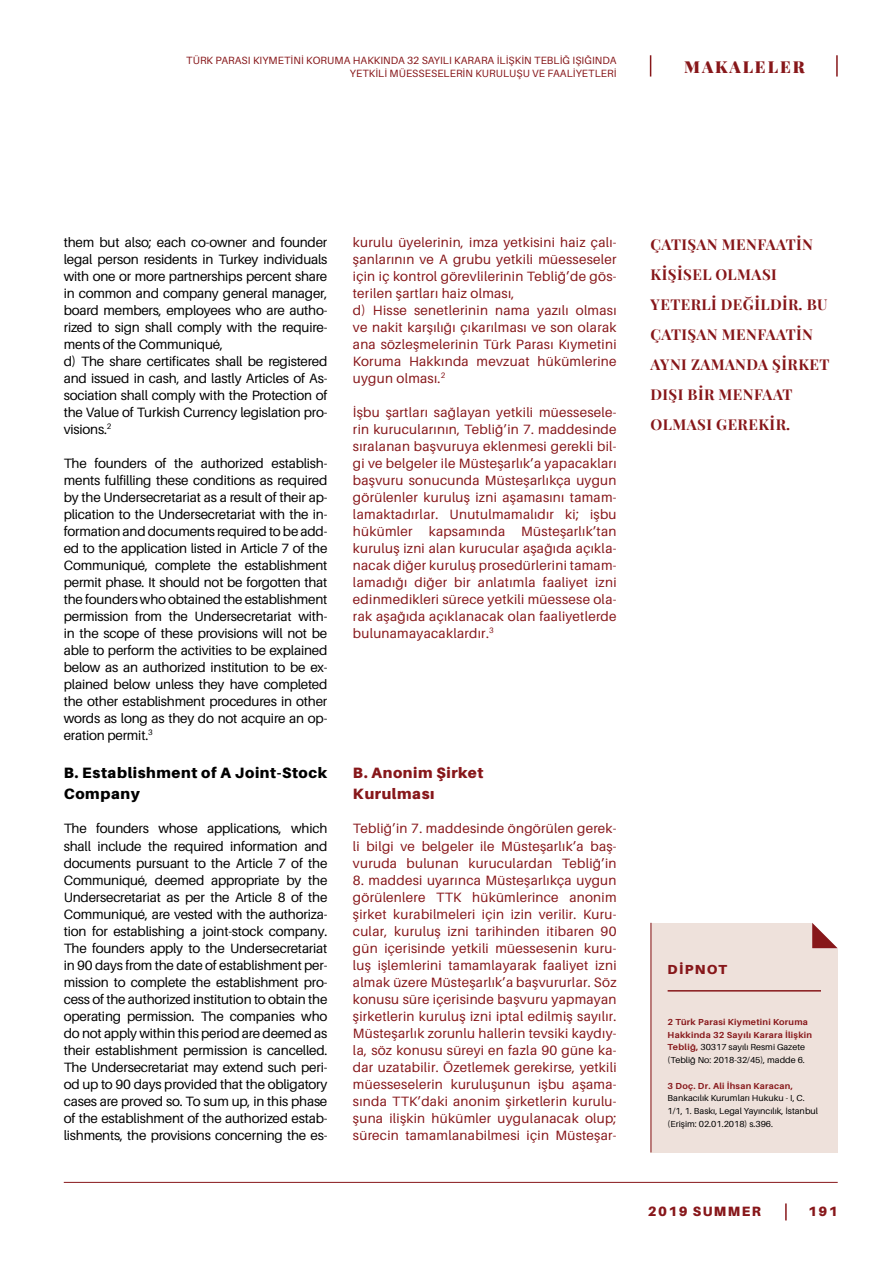
<style>
.page{position:relative;width:893px;height:1263px;background:#fff}
.page>*{position:absolute;margin:0;border:0;box-sizing:border-box;transform-origin:0 0}
.t1{font:900 16.5px "Playfair Display";letter-spacing:.12em;color:#87171a}
.t2{font:700 15px/30px "Playfair Display";letter-spacing:.03em;color:#87171a}
.t3{font:900 15px/21.3px "Aileron";letter-spacing:.04em;color:#000}
.t4{font:900 15px/21.3px "Aileron";letter-spacing:.04em;color:#87171a}
.t5{font:13.5px/17px "Aileron";letter-spacing:-.015em;color:#000;text-align:justify}
.t6{font:13.5px/17px "Aileron";letter-spacing:.02em;color:#87171a;text-align:justify}
.t7{font:900 13.5px "Aileron";letter-spacing:.105em;color:#87171a}
.t8{font:900 13.05px "Aileron";letter-spacing:.1em;color:#87171a}
.t9{font:10.5px/12.8px "Aileron";letter-spacing:.01em;color:#87171a;text-align:right}
.t10{font:700 8.7px/12.8px "Aileron";letter-spacing:.03em;color:#87171a}
.t11{font:8.7px/12.8px "Aileron";color:#000}
.s1{font-weight:400;color:#000}
</style>
<div class="page">
<hr style="left:64px;top:1182px;width:774px;height:1px;background:#87171a">
<svg style="left:785px;top:1203px;width:2px;height:17px"></svg>
<svg style="left:650px;top:55px;width:1px;height:22px"></svg>
<hr style="left:836px;top:55px;width:2px;height:22px;background:#87171a">
<div style="left:651px;top:923px;width:187px;height:229px;background:#eee1db"></div>
<hr style="left:668px;top:990px;width:153px;height:1px;background:#87171a">
<svg style="left:812px;top:923px;width:26px;height:25px"></svg>
<hr style="left:651px;top:923px;width:1px;height:229px;background:#87171a">
<p class="t9" style="left:186px;top:54px;width:432px">TÜRK PARASI KIYMETİNİ KORUMA HAKKINDA 32 SAYILI KARARA İLİŞKİN TEBLİĞ IŞIĞINDA<br>YETKİLİ MÜESSESELERİN KURULUŞU VE FAALİYETLERİ</p>
<p class="t1" style="left:684px;top:54px;width:122px">MAKALELER</p>
<p class="t5" style="left:64px;top:234px;width:265px;text-align:left">them but also; each co-owner and founder legal person residents in Turkey individuals with one or more partnerships percent share in common and company general manager, board members, employees who are autho&shy;rized to sign shall comply with the require&shy;ments of the Communiqué,<br>d) The share certificates shall be registered and issued in cash, and lastly Articles of As&shy;sociation shall comply with the Protection of the Value of Turkish Currency legislation pro&shy;visions.<sup>2</sup></p>
<p class="t5" style="left:64px;top:455px;width:265px">The founders of the authorized establish&shy;ments fulfilling these conditions as required by the Undersecretariat as a result of their ap&shy;plication to the Undersecretariat with the in&shy;formation and documents required to be add&shy;ed to the application listed in Article 7 of the Communiqué, complete the establishment permit phase. It should not be forgotten that the founders who obtained the establishment permission from the Undersecretariat with&shy;in the scope of these provisions will not be able to perform the activities to be explained below as an authorized institution to be ex&shy;plained below unless they have completed the other establishment procedures in other words as long as they do not acquire an op&shy;eration permit.<sup>3</sup></p>
<p class="t3" style="left:64px;top:762px;width:265px">B. Establishment of A Joint-Stock<br>Company</p>
<p class="t5" style="left:64px;top:820px;width:265px">The founders whose applications, which shall include the required information and documents pursuant to the Article 7 of the Communiqué, deemed appropriate by the Undersecretariat as per the Article 8 of the Communiqué, are vested with the authoriza&shy;tion for establishing a joint-stock company.<br>The founders apply to the Undersecretariat in 90 days from the date of establishment per&shy;mission to complete the establishment pro&shy;cess of the authorized institution to obtain the operating permission. The companies who do not apply within this period are deemed as their establishment permission is cancelled.<br>The Undersecretariat may extend such peri&shy;od up to 90 days provided that the obligatory cases are proved so. To sum up, in this phase of the establishment of the authorized estab&shy;lishments, the provisions concerning the es-</p>
<p class="t6" style="left:353px;top:234px;width:265px;text-align:left">kurulu üyelerinin, imza yetkisini haiz çalı&shy;şanlarının ve A grubu yetkili müesseseler için iç kontrol görevlilerinin Tebliğ’de gös&shy;terilen şartları haiz olması,<br>d) Hisse senetlerinin nama yazılı olması ve nakit karşılığı çıkarılması ve son olarak ana sözleşmelerinin Türk Parası Kıymetini Koruma Hakkında mevzuat hükümlerine uygun olması.<sup>2</sup></p>
<p class="t6" style="left:353px;top:404px;width:265px">İşbu şartları sağlayan yetkili müessesele&shy;rin kurucularının, Tebliğ’in 7. maddesinde sıralanan başvuruya eklenmesi gerekli bil&shy;gi ve belgeler ile Müsteşarlık’a yapacakları başvuru sonucunda Müsteşarlıkça uygun görülenler kuruluş izni aşamasını tamam&shy;lamaktadırlar. Unutulmamalıdır ki; işbu hükümler kapsamında Müsteşarlık’tan kuruluş izni alan kurucular aşağıda açıkla&shy;nacak diğer kuruluş prosedürlerini tamam&shy;lamadığı diğer bir anlatımla faaliyet izni edinmedikleri sürece yetkili müessese ola&shy;rak aşağıda açıklanacak olan faaliyetlerde bulunamayacaklardır.<sup>3</sup></p>
<p class="t4" style="left:353px;top:762px;width:132px">B. Anonim Şirket<br>Kurulması</p>
<p class="t6" style="left:353px;top:820px;width:265px">Tebliğ’in 7. maddesinde öngörülen gerek&shy;li bilgi ve belgeler ile Müsteşarlık’a baş&shy;vuruda bulunan kuruculardan Tebliğ’in</p>
<p class="t6" style="left:353px;top:871px;width:265px">8. maddesi uyarınca Müsteşarlıkça uygun görülenlere TTK hükümlerince anonim şirket kurabilmeleri için izin verilir. Kuru&shy;cular, kuruluş izni tarihinden itibaren 90 gün içerisinde yetkili müessesenin kuru&shy;luş işlemlerini tamamlayarak faaliyet izni almak üzere Müsteşarlık’a başvururlar. Söz konusu süre içerisinde başvuru yapmayan şirketlerin kuruluş izni iptal edilmiş sayılır.<br>Müsteşarlık zorunlu hallerin tevsiki kaydıy&shy;la, söz konusu süreyi en fazla 90 güne ka&shy;dar uzatabilir. Özetlemek gerekirse, yetkili müesseselerin kuruluşunun işbu aşama&shy;sında TTK’daki anonim şirketlerin kurulu&shy;şuna ilişkin hükümler uygulanacak olup; sürecin tamamlanabilmesi için Müsteşar-</p>
<p class="t2" style="left:651px;top:228px;width:180px">ÇATIŞAN MENFAATIN<br>KIŞISEL OLMASI<br>YETERLI DEĞILDIR. BU<br>ÇATIŞAN MENFAATIN<br>AYNI ZAMANDA ŞIRKET<br>DIŞI BIR MENFAAT<br>OLMASI GEREKIR.</p>
<p class="t8" style="left:668px;top:962px;width:61px">DİPNOT</p>
<p class="t10" style="left:668px;top:1015px;width:146px">2 Türk Parasi Kiymetini Koruma Hakkinda 32 Sayılı Karara İlişkin Tebliğ, <span class="s1">30317 sayılı Resmi Gazete (Tebliğ No: 2018-32/45), madde 6.</span></p>
<p class="t10" style="left:668px;top:1079px;width:127px">3 Doç. Dr. Ali İhsan Karacan,</p>
<p class="t11" style="left:668px;top:1092px;width:152px">Bankacılık Kurumları Hukuku - I, C.<br>1/1, 1. Baskı, Legal Yayıncılık, İstanbul (Erişim: 02.01.2018) s.396.</p>
<p class="t7" style="left:648px;top:1203px;width:115px">2019 SUMMER</p>
<p class="t7" style="left:808px;top:1203px;width:31px">191</p>
</div>
